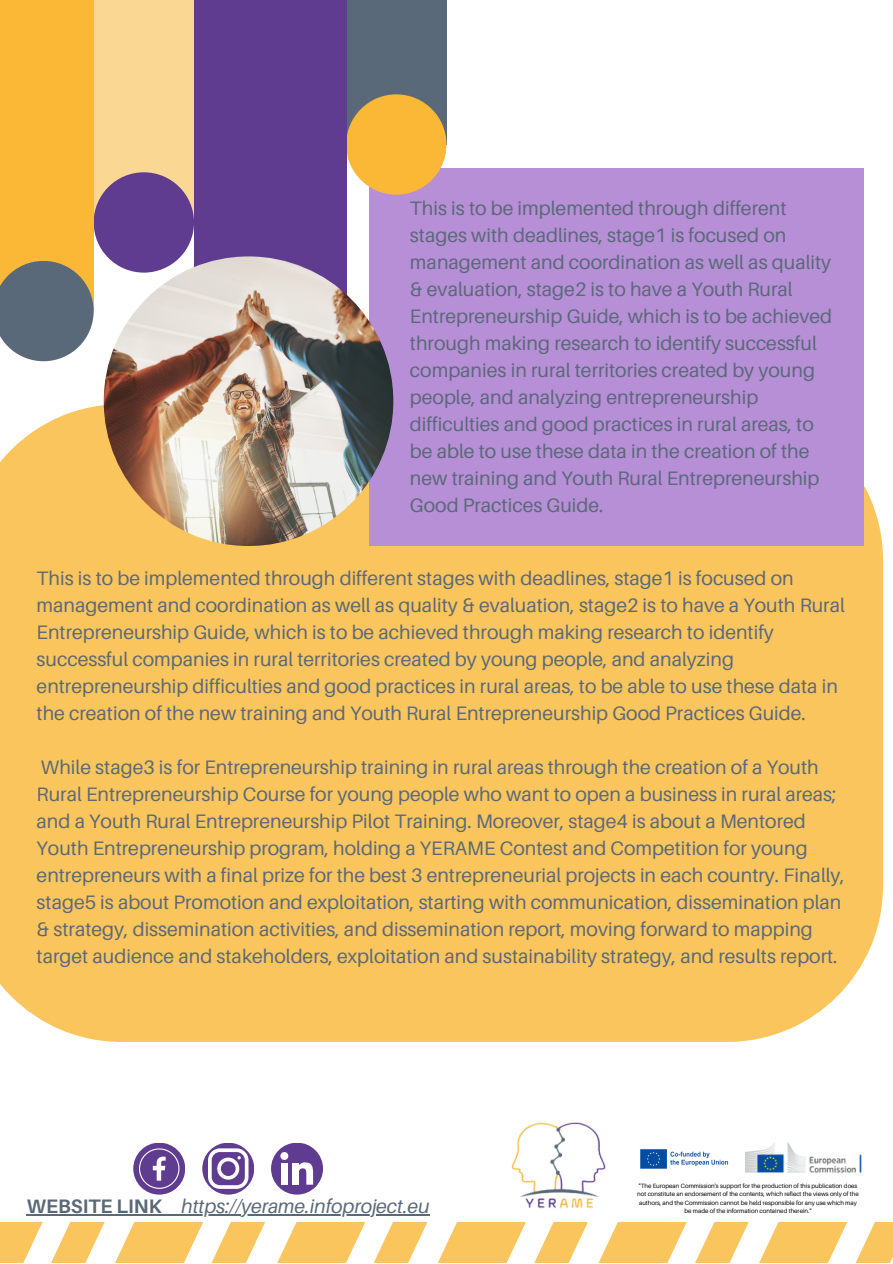
<style>
.page{position:relative;width:893px;height:1264px;background:#fff}
.page>*{position:absolute;margin:0;border:0;box-sizing:border-box;transform-origin:0 0}
.t1{font:19.5px/27px "Aileron";color:#5a6979}
.t2{font:italic 19.5px "Aileron";color:#5a6979}
.t3{font:6.15px "Aileron";color:#000}
.s1{font-weight:700;font-style:normal}
</style>
<div class="page">
<div style="left:0;top:404px;width:882px;height:637px;background:#fbc55d"></div>
<div style="left:369px;top:168px;width:494px;height:378px;background:#b78fd6"></div>
<div style="left:94px;top:0;width:100px;height:222px;background:#fbd794"></div>
<div style="left:346px;top:0;width:100px;height:144px;background:#5a6979"></div>
<div style="left:94px;top:172px;width:100px;height:100px;background:#603c90;border-radius:50%"></div>
<div style="left:346px;top:94px;width:100px;height:101px;background:#fbb836;border-radius:50%"></div>
<div style="left:0;top:0;width:94px;height:311px;background:#fbb836"></div>
<svg style="left:0;top:261px;width:94px;height:100px"></svg>
<div style="left:194px;top:0;width:152px;height:367px;background:#603c90"></div>
<svg style="left:0;top:1221px;width:892px;height:41px"></svg>
<svg style="left:202px;top:1142px;width:52px;height:52px"></svg>
<div style="left:271px;top:1142px;width:52px;height:52px;background:#603c90;border-radius:50%"></div>
<div style="left:133px;top:1142px;width:52px;height:52px;background:#603c90;border-radius:50%"></div>
<img style="left:511px;top:1122px;width:95px;height:87px">
<img style="left:640px;top:1149px;width:89px;height:19px">
<img style="left:745px;top:1142px;width:117px;height:32px">
<svg style="left:139px;top:1148px;width:40px;height:40px"></svg>
<svg style="left:208px;top:1148px;width:40px;height:40px"></svg>
<svg style="left:280px;top:1152px;width:34px;height:33px"></svg>
<img style="left:104px;top:256px;width:289px;height:290px;border-radius:50%">
<hr style="left:27px;top:1213px;width:135px;height:2px;background:#5a6979">
<svg style="left:162px;top:1214px;width:19px;height:1px"></svg>
<hr style="left:181px;top:1213px;width:248px;height:2px;background:#5a6979">
<p class="t1" style="left:410px;top:195px;width:423px">This is to be implemented through different stages with deadlines, stage1 is focused on management and coordination as well as quality &amp; evaluation, stage2 is to have a Youth Rural Entrepreneurship Guide, which is to be achieved through making research to identify successful companies in rural territories created by young people, and analyzing entrepreneurship difficulties and good practices in rural areas, to be able to use these data in the creation of the new training and Youth Rural Entrepreneurship Good Practices Guide.</p>
<p class="t1" style="left:37px;top:564px;width:809px">This is to be implemented through different stages with deadlines, stage1 is focused on management and coordination as well as quality &amp; evaluation, stage2 is to have a Youth Rural Entrepreneurship Guide, which is to be achieved through making research to identify successful companies in rural territories created by young people, and analyzing entrepreneurship difficulties and good practices in rural areas, to be able to use these data in the creation of the new training and Youth Rural Entrepreneurship Good Practices Guide.</p>
<p class="t1" style="left:37px;top:753px;width:809px">While stage3 is for Entrepreneurship training in rural areas through the creation of a Youth Rural Entrepreneurship Course for young people who want to open a business in rural areas; and a Youth Rural Entrepreneurship Pilot Training. Moreover, stage4 is about a Mentored Youth Entrepreneurship program, holding a YERAME Contest and Competition for young entrepreneurs with a final prize for the best 3 entrepreneurial projects in each country. Finally, stage5 is about Promotion and exploitation, starting with communication, dissemination plan &amp; strategy, dissemination activities, and dissemination report, moving forward to mapping target audience and stakeholders, exploitation and sustainability strategy, and results report.</p>
<p class="t2" style="left:27px;top:1193px;width:404px"><span class="s1">WEBSITE LINK</span> https://yerame.infoproject.eu</p>
<p class="t3" style="left:638px;top:1181px;width:220px">"The European Commission's support for the production of this publication does</p>
<p class="t3" style="left:637px;top:1190px;width:223px">not constitute an endorsement of the contents, which reflect the views only of the</p>
<p class="t3" style="left:639px;top:1198px;width:219px">authors, and the Commission cannot be held responsible for any use which may</p>
<p class="t3" style="left:684px;top:1207px;width:128px">be made of the information contained therein."</p>
</div>
